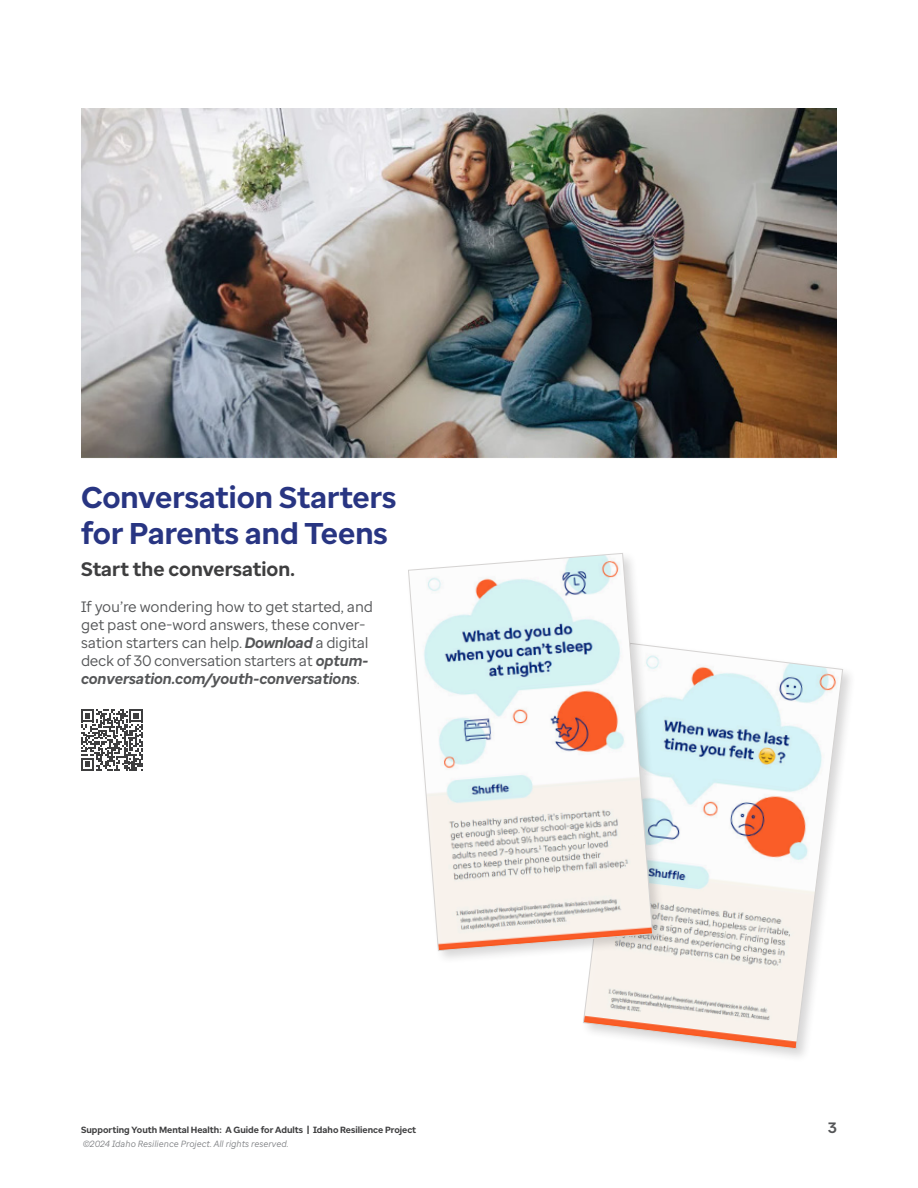
<style>
.page{position:relative;width:918px;height:1188px;background:#fff}
.page>*{position:absolute;margin:0;border:0;box-sizing:border-box;transform-origin:0 0}
.Subheads{font:700 30px/36px "Optum Sans";color:#283582}
.Subhead_2{font:700 19.5px "Optum Sans";color:#3e3e3f}
.Body_Copy{font:15px/18px "Optum Sans";letter-spacing:-.01em;color:#545557}
.t1{font:700 15px "Optum Sans";color:#545557}
.t2{font:700 9px "Optum Sans";color:#3e3e3f}
.t3{font:italic 9px "Optum Sans";color:#808285}
.s1{font-weight:700;font-style:italic}
</style>
<div class="page">
<img style="left:81px;top:108px;width:756px;height:351px">
<svg style="left:81px;top:709px;width:62px;height:62px"></svg>
<svg style="left:583px;top:647px;width:260px;height:402px"></svg>
<div style="left:406px;top:551px;width:260px;height:414px;background:#231f20;opacity:.18"></div>
<svg style="left:408px;top:553px;width:245px;height:398px"></svg>
<p class="Subheads" style="left:81px;top:479px;width:317px">Conversation Starters for Parents and Teens</p>
<p class="Subhead_2" style="left:81px;top:557px;width:216px">Start the conversation.</p>
<p class="Body_Copy" style="left:81px;top:598px;width:294px">If you’re wondering how to get started, and get past one-word answers, these conver&shy;sation starters can help. <span class="s1">Download</span> a digital deck of 30 conversation starters at <span class="s1">optum&shy;conversation.com/youth-conversations</span>.</p>
<p class="t2" style="left:81px;top:1124px;width:337px">Supporting Youth Mental Health: A Guide for Adults | Idaho Resilience Project</p>
<p class="t1" style="left:828px;top:1118px;width:10px">3</p>
<p class="t3" style="left:83px;top:1138px;width:207px">©2024 Idaho Resilience Project. All rights reserved.</p>
</div>
